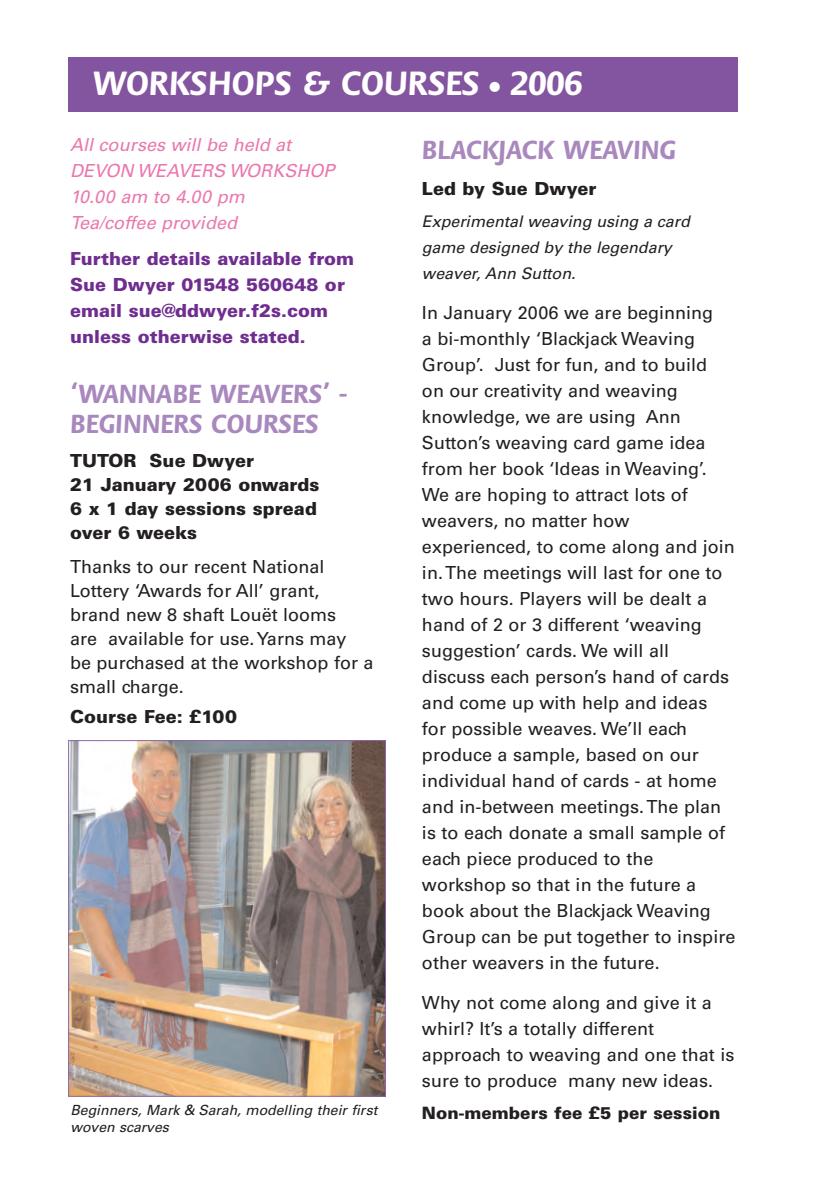
<style>
.page{position:relative;width:840px;height:1191px;background:#fff}
.page>*{position:absolute;margin:0;border:0;box-sizing:border-box;transform-origin:0 0}
.t1{font:700 36px "Flora LT";color:#fff}
.t2{font:700 28px/30px "Flora LT";color:#a888bd}
.t3{font:18px/26px "Univers LT";color:#231f20}
.t4{font:900 18px/26px "Univers LT";color:#6f2e8f}
.t5{font:900 18px/24px "Univers LT";color:#231f20}
.t6{font:italic 18px/26px "Univers LT";color:#e978ae}
.t7{font:900 17px "Univers LT";color:#231f20}
.t8{font:italic 16px/26px "Univers LT";color:#231f20}
.t9{font:italic 14px "Univers LT";color:#231f20}
.s1{font-size:28px}
</style>
<div class="page">
<div style="left:68px;top:57px;width:669px;height:54px;background:#83549f"></div>
<img style="left:70px;top:742px;width:314px;height:352px">
<div style="left:68px;top:740px;width:318px;height:356px;border:1px solid #8f65a9"></div>
<h1 class="t1" style="left:92px;top:69px;width:491px">WORKSHOPS &amp; COURSES <span class="s1">•</span> 2006</h1>
<p class="t6" style="left:70px;top:133px;width:266px">All courses will be held at<br>DEVON WEAVERS WORKSHOP<br>10.00 am to 4.00 pm<br>Tea/coffee provided</p>
<p class="t4" style="left:70px;top:247px;width:285px">Further details available from<br>Sue Dwyer 01548 560648 or email sue@ddwyer.f2s.com unless otherwise stated.</p>
<h2 class="t2" style="left:70px;top:381px;width:279px">‘WANNABE WEAVERS’ -<br>BEGINNERS COURSES</h2>
<p class="t5" style="left:70px;top:450px;width:251px">TUTOR Sue Dwyer<br>21 January 2006 onwards<br>6 x 1 day sessions spread over 6 weeks</p>
<p class="t3" style="left:70px;top:556px;width:305px;line-height:24px">Thanks to our recent National<br>Lottery ‘Awards for All’ grant, brand new 8 shaft Louët looms<br>are available for use. Yarns may<br>be purchased at the workshop for a small charge.</p>
<p class="t5" style="left:70px;top:706px;width:168px">Course Fee: £100</p>
<h2 class="t2" style="left:422px;top:136px;width:255px">BLACKJACK WEAVING</h2>
<p class="t5" style="left:422px;top:178px;width:176px">Led by Sue Dwyer</p>
<p class="t8" style="left:422px;top:209px;width:269px">Experimental weaving using a card game designed by the legendary weaver, Ann Sutton.</p>
<p class="t3" style="left:422px;top:301px;width:315px">In January 2006 we are beginning<br>a bi-monthly ‘Blackjack Weaving<br>Group’. Just for fun, and to build<br>on our creativity and weaving knowledge, we are using Ann<br>Sutton’s weaving card game idea from her book ‘Ideas in Weaving’.<br>We are hoping to attract lots of weavers, no matter how experienced, to come along and join in. The meetings will last for one to two hours. Players will be dealt a hand of 2 or 3 different ‘weaving suggestion’ cards. We will all discuss each person’s hand of cards and come up with help and ideas for possible weaves. We’ll each produce a sample, based on our individual hand of cards - at home and in-between meetings. The plan is to each donate a small sample of each piece produced to the workshop so that in the future a book about the Blackjack Weaving<br>Group can be put together to inspire other weavers in the future.</p>
<p class="t3" style="left:422px;top:991px;width:314px">Why not come along and give it a whirl? It’s a totally different approach to weaving and one that is sure to produce many new ideas.</p>
<p class="t9" style="left:71px;top:1105px;width:308px">Beginners, Mark &amp; Sarah, modelling their first</p>
<p class="t7" style="left:422px;top:1106px;width:300px">Non-members fee £5 per session</p>
<p class="t9" style="left:71px;top:1121px;width:100px">woven scarves</p>
</div>
